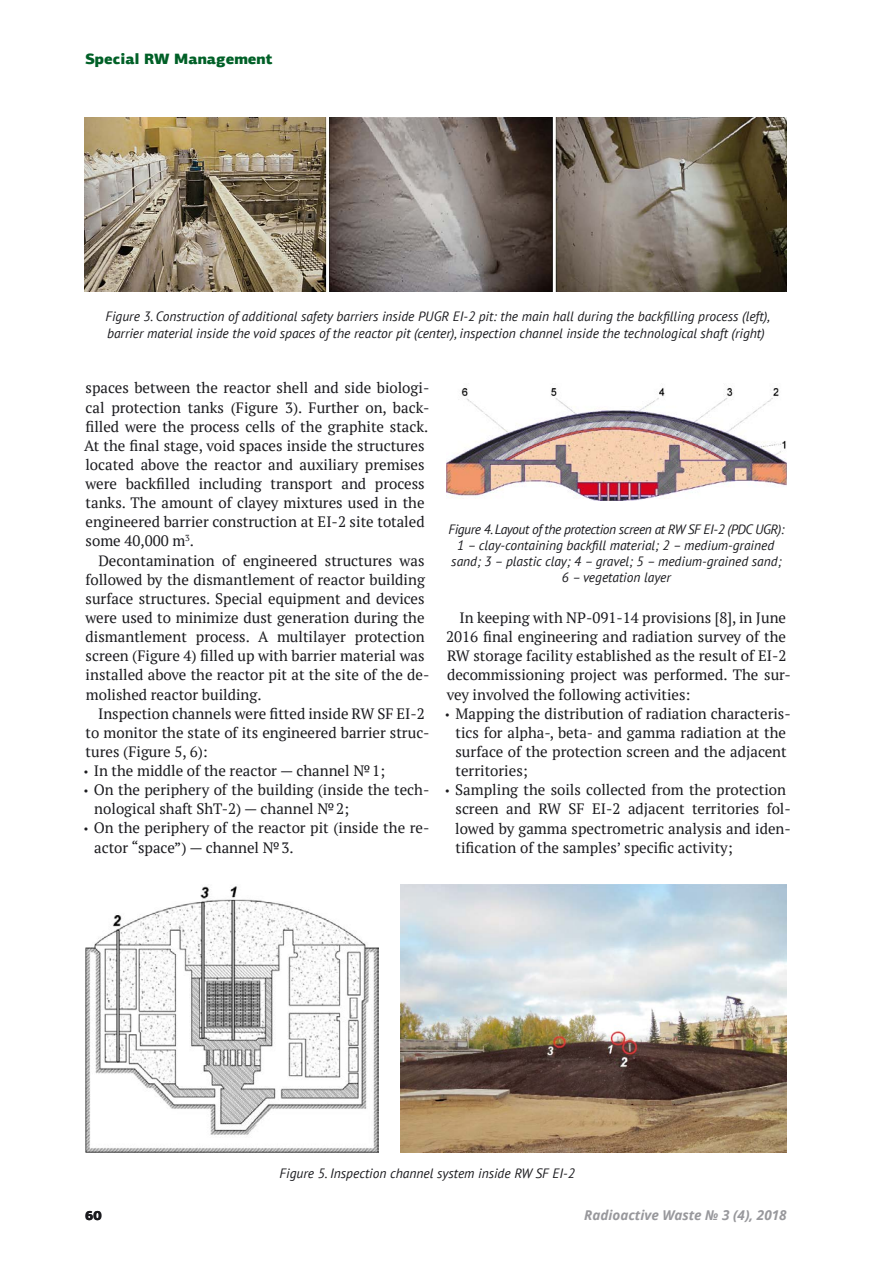
<style>
.page{position:relative;width:893px;height:1263px;background:#fff}
.page>*{position:absolute;margin:0;border:0;box-sizing:border-box;transform-origin:0 0}
.t1{font:15px/19.2px "PT Serif";color:#1b1b1f}
.t2{font:900 15px "PF Agora Sans Pro";color:#006027}
.t3{font:italic 13.5px/16.2px "PT Sans";color:#1b1b1f}
.t4{font:italic 700 13.5px "Noto Sans";color:#98989c}
.t5{font:900 13.5px "PF Agora Sans Pro";color:#1b1b1f}
.s1{font-family:"PF Agora Sans Pro";font-size:14.25px}
</style>
<div class="page">
<img style="left:85px;top:118px;width:702px;height:174px">
<img style="left:446px;top:387px;width:341px;height:113px">
<img style="left:85px;top:886px;width:293px;height:266px">
<img style="left:401px;top:884px;width:386px;height:268px">
<p class="t2" style="left:85px;top:49px;width:189px">Special RW Management</p>
<p class="t3" style="left:105px;top:308px;width:666px">Figure 3. Construction of additional safety barriers inside PUGR EI-2 pit: the main hall during the backfilling process (left), barrier material inside the void spaces of the reactor pit (center), inspection channel inside the technological shaft (right)</p>
<p class="t1" style="left:84px;top:378px;width:347px">spaces between the reactor shell and side biologi&shy;cal protection tanks (Figure 3). Further on, back&shy;filled were the process cells of the graphite stack.<br>At the final stage, void spaces inside the structures located above the reactor and auxiliary premises were backfilled including transport and process tanks. The amount of clayey mixtures used in the engineered barrier construction at EI-2 site totaled some 40,000 m<sup>3</sup>.</p>
<p class="t1" style="left:86px;top:550px;width:345px;text-indent:13px">Decontamination of engineered structures was followed by the dismantlement of reactor building surface structures. Special equipment and devices were used to minimize dust generation during the dismantlement process. A multilayer protection screen (Figure 4) filled up with barrier material was installed above the reactor pit at the site of the de&shy;molished reactor building.</p>
<p class="t1" style="left:86px;top:704px;width:345px;text-indent:12px">Inspection channels were fitted inside RW SF EI-2 to monitor the state of its engineered barrier struc&shy;tures (Figure 5, 6):</p>
<p class="t1" style="left:84px;top:761px;width:303px"><span class="s1">•</span> In the middle of the reactor — channel №1;</p>
<p class="t1" style="left:94px;top:780px;width:337px;text-indent:-11px"><span class="s1">•</span> On the periphery of the building (inside the tech&shy;nological shaft ShT-2) — channel №2;</p>
<p class="t1" style="left:94px;top:818px;width:337px;text-indent:-10px"><span class="s1">•</span> On the periphery of the reactor pit (inside the re&shy;actor “space”) — channel №3.</p>
<p class="t3" style="left:449px;top:521px;width:337px;text-align:center">Figure 4. Layout of the protection screen at RW SF EI-2 (PDC UGR):<br>1 – clay-containing backfill material; 2 – medium-grained sand; 3 – plastic clay; 4 – gravel; 5 – medium-grained sand; 6 – vegetation layer</p>
<p class="t1" style="left:446px;top:608px;width:346px;text-indent:13px">In keeping with NP-091-14 provisions [8], in June 2016 final engineering and radiation survey of the RW storage facility established as the result of EI-2 decommissioning project was performed. The sur&shy;vey involved the following activities:</p>
<p class="t1" style="left:455px;top:704px;width:337px;text-indent:-10px"><span class="s1">•</span> Mapping the distribution of radiation characteris&shy;tics for alpha-, beta- and gamma radiation at the surface of the protection screen and the adjacent territories;</p>
<p class="t1" style="left:455px;top:780px;width:337px;text-indent:-10px"><span class="s1">•</span> Sampling the soils collected from the protection screen and RW SF EI-2 adjacent territories fol&shy;lowed by gamma spectrometric analysis and iden&shy;tification of the samples’ specific activity;</p>
<p class="t3" style="left:280px;top:1165px;width:297px">Figure 5. Inspection channel system inside RW SF EI-2</p>
<p class="t5" style="left:85px;top:1207px;width:18px">60</p>
<p class="t4" style="left:584px;top:1206px;width:204px">Radioactive Waste № 3 (4), 2018</p>
</div>
